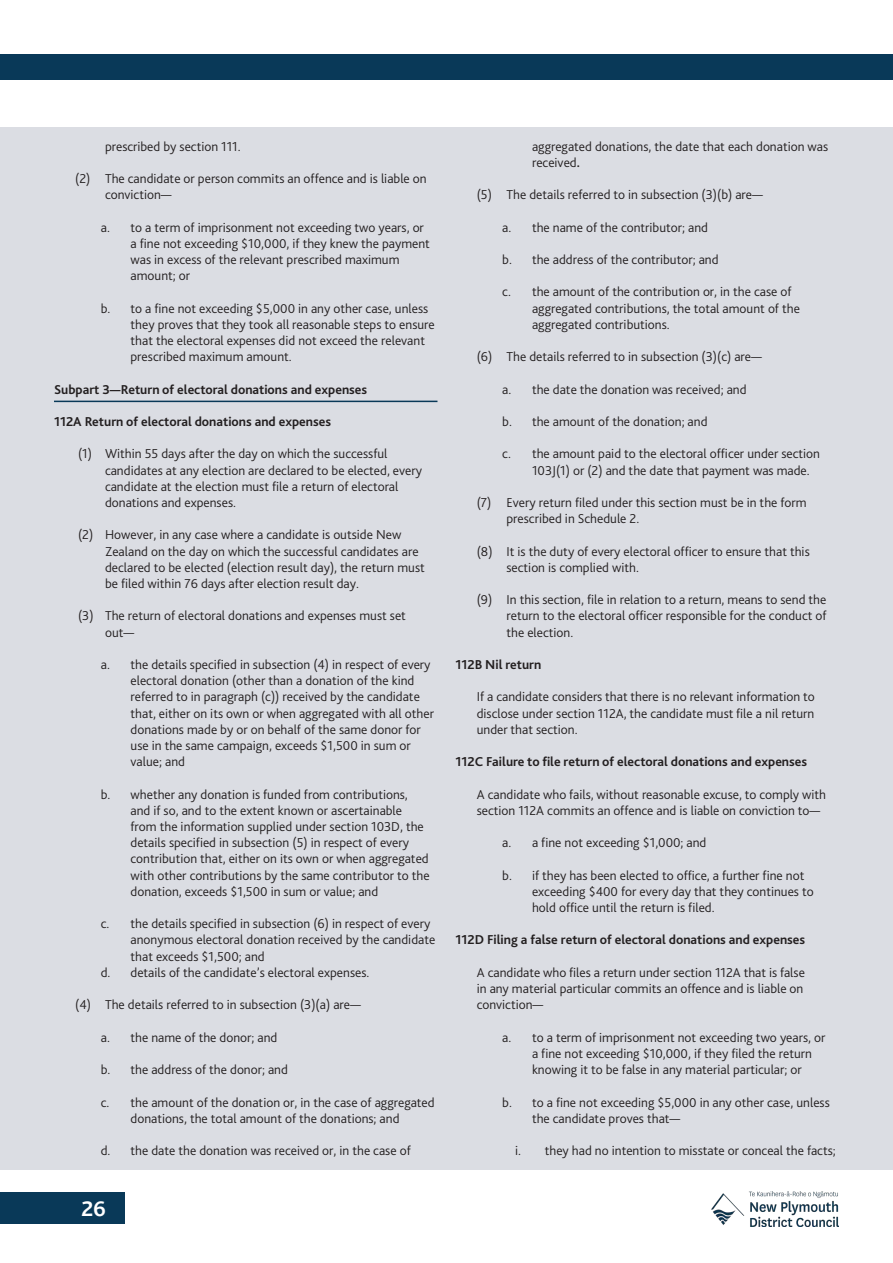
<style>
.page{position:relative;width:893px;height:1263px;background:#fff}
.page>*{position:absolute;margin:0;border:0;box-sizing:border-box;transform-origin:0 0}
.t1{font:22.5px "Bliss Bold Normal";color:#fff}
.SmallBlissbody{font:300 13.5px/16.2px "Bliss";color:#231f20}
.SmallBlisssubhea{font:700 13.5px "Bliss";color:#231f20}
.s1{font-weight:700}
</style>
<div class="page">
<div style="left:0;top:1191px;width:125px;height:32px;background:#093958"></div>
<div style="left:0;top:54px;width:893px;height:26px;background:#093958"></div>
<img style="left:711px;top:1192px;width:128px;height:34px">
<div style="left:0;top:127px;width:446px;height:1042px;background:#dbdde3"></div>
<div style="left:446px;top:127px;width:447px;height:1042px;background:#dbdde3"></div>
<hr style="left:54px;top:401px;width:383px;height:1px;background:#093958">
<p class="SmallBlissbody" style="left:105px;top:138px;width:137px">prescribed by section 111.</p>
<p class="SmallBlissbody" style="left:105px;top:170px;width:323px;text-indent:-30px">(2) The candidate or person commits an offence and is liable on conviction—</p>
<p class="SmallBlissbody" style="left:131px;top:219px;width:301px;text-indent:-30px">a. to a term of imprisonment not exceeding two years, or a fine not exceeding $10,000, if they knew the payment was in excess of the relevant prescribed maximum amount; or</p>
<p class="SmallBlissbody" style="left:131px;top:300px;width:306px;text-indent:-30px">b. to a fine not exceeding $5,000 in any other case, unless they proves that they took all reasonable steps to ensure that the electoral expenses did not exceed the relevant prescribed maximum amount.</p>
<p class="SmallBlisssubhea" style="left:54px;top:381px;width:315px">Subpart 3—Return of electoral donations and expenses</p>
<p class="SmallBlisssubhea" style="left:54px;top:413px;width:279px">112A Return of electoral donations and expenses</p>
<p class="SmallBlissbody" style="left:105px;top:446px;width:319px;text-indent:-27px">(1) Within 55 days after the day on which the successful candidates at any election are declared to be elected, every candidate at the election must file a return of electoral donations and expenses.</p>
<p class="SmallBlissbody" style="left:105px;top:527px;width:321px;text-indent:-27px">(2) However, in any case where a candidate is outside New Zealand on the day on which the successful candidates are declared to be elected (election result day), the return must be filed within 76 days after election result day.</p>
<p class="SmallBlissbody" style="left:105px;top:608px;width:302px;text-indent:-27px">(3) The return of electoral donations and expenses must set out—</p>
<p class="SmallBlissbody" style="left:131px;top:656px;width:305px;text-indent:-30px">a. the details specified in subsection (4) in respect of every electoral donation (other than a donation of the kind referred to in paragraph (c)) received by the candidate that, either on its own or when aggregated with all other donations made by or on behalf of the same donor for use in the same campaign, exceeds $1,500 in sum or value; and</p>
<p class="SmallBlissbody" style="left:131px;top:786px;width:301px;text-indent:-30px">b. whether any donation is funded from contributions, and if so, and to the extent known or ascertainable from the information supplied under section 103D, the details specified in subsection (5) in respect of every contribution that, either on its own or when aggregated with other contributions by the same contributor to the donation, exceeds $1,500 in sum or value; and</p>
<p class="SmallBlissbody" style="left:131px;top:916px;width:306px;text-indent:-30px">c. the details specified in subsection (6) in respect of every anonymous electoral donation received by the candidate that exceeds $1,500; and</p>
<p class="SmallBlissbody" style="left:101px;top:964px;width:270px">d. details of the candidate’s electoral expenses.</p>
<p class="SmallBlissbody" style="left:75px;top:997px;width:287px">(4) The details referred to in subsection (3)(a) are—</p>
<p class="SmallBlissbody" style="left:101px;top:1029px;width:178px">a. the name of the donor; and</p>
<p class="SmallBlissbody" style="left:101px;top:1061px;width:189px">b. the address of the donor; and</p>
<p class="SmallBlissbody" style="left:101px;top:1094px;width:335px;text-align:center">c. the amount of the donation or, in the case of aggregated donations, the total amount of the donations; and</p>
<p class="SmallBlissbody" style="left:101px;top:1142px;width:311px">d. the date the donation was received or, in the case of</p>
<h1 class="t1" style="left:81px;top:1197px;width:26px">26</h1>
<p class="SmallBlissbody" style="left:532px;top:138px;width:298px">aggregated donations, the date that each donation was received<span class="s1">.</span></p>
<p class="SmallBlissbody" style="left:477px;top:187px;width:288px">(5) The details referred to in subsection (3)(b) are—</p>
<p class="SmallBlissbody" style="left:502px;top:219px;width:207px">a. the name of the contributor; and</p>
<p class="SmallBlissbody" style="left:502px;top:251px;width:218px">b. the address of the contributor; and</p>
<p class="SmallBlissbody" style="left:532px;top:284px;width:269px;text-indent:-30px">c. the amount of the contribution or, in the case of aggregated contributions, the total amount of the aggregated contributions.</p>
<p class="SmallBlissbody" style="left:477px;top:349px;width:287px">(6) The details referred to in subsection (3)(c) are—</p>
<p class="SmallBlissbody" style="left:502px;top:381px;width:246px">a. the date the donation was received; and</p>
<p class="SmallBlissbody" style="left:502px;top:413px;width:207px">b. the amount of the donation; and</p>
<p class="SmallBlissbody" style="left:532px;top:446px;width:290px;text-indent:-30px">c. the amount paid to the electoral officer under section<br>103J(1) or (2) and the date that payment was made.</p>
<p class="SmallBlissbody" style="left:506px;top:494px;width:302px;text-indent:-30px">(7) Every return filed under this section must be in the form prescribed in Schedule 2.</p>
<p class="SmallBlissbody" style="left:506px;top:543px;width:305px;text-indent:-30px">(8) It is the duty of every electoral officer to ensure that this section is complied with.</p>
<p class="SmallBlissbody" style="left:506px;top:592px;width:322px;text-align:justify;text-indent:-30px">(9) In this section, file in relation to a return, means to send the return to the electoral officer responsible for the conduct of the election.</p>
<p class="SmallBlisssubhea" style="left:455px;top:656px;width:87px">112B Nil return</p>
<p class="SmallBlissbody" style="left:477px;top:689px;width:340px;text-align:justify">If a candidate considers that there is no relevant information to disclose under section 112A, the candidate must file a nil return under that section.</p>
<p class="SmallBlisssubhea" style="left:455px;top:753px;width:353px">112C Failure to file return of electoral donations and expenses</p>
<p class="SmallBlissbody" style="left:477px;top:786px;width:351px">A candidate who fails, without reasonable excuse, to comply with section 112A commits an offence and is liable on conviction to—</p>
<p class="SmallBlissbody" style="left:502px;top:835px;width:206px">a. a fine not exceeding $1,000; and</p>
<p class="SmallBlissbody" style="left:532px;top:867px;width:283px;text-indent:-30px">b. if they has been elected to office, a further fine not exceeding $400 for every day that they continues to hold office until the return is filed.</p>
<p class="SmallBlisssubhea" style="left:455px;top:932px;width:351px">112D Filing a false return of electoral donations and expenses</p>
<p class="SmallBlissbody" style="left:477px;top:964px;width:330px">A candidate who files a return under section 112A that is false in any material particular commits an offence and is liable on conviction—</p>
<p class="SmallBlissbody" style="left:532px;top:1029px;width:295px;text-indent:-30px">a. to a term of imprisonment not exceeding two years, or a fine not exceeding $10,000, if they filed the return knowing it to be false in any material particular; or</p>
<p class="SmallBlissbody" style="left:532px;top:1094px;width:299px;text-indent:-30px">b. to a fine not exceeding $5,000 in any other case, unless the candidate proves that—</p>
<p class="SmallBlissbody" style="left:515px;top:1142px;width:322px">i. they had no intention to misstate or conceal the facts;</p>
</div>
